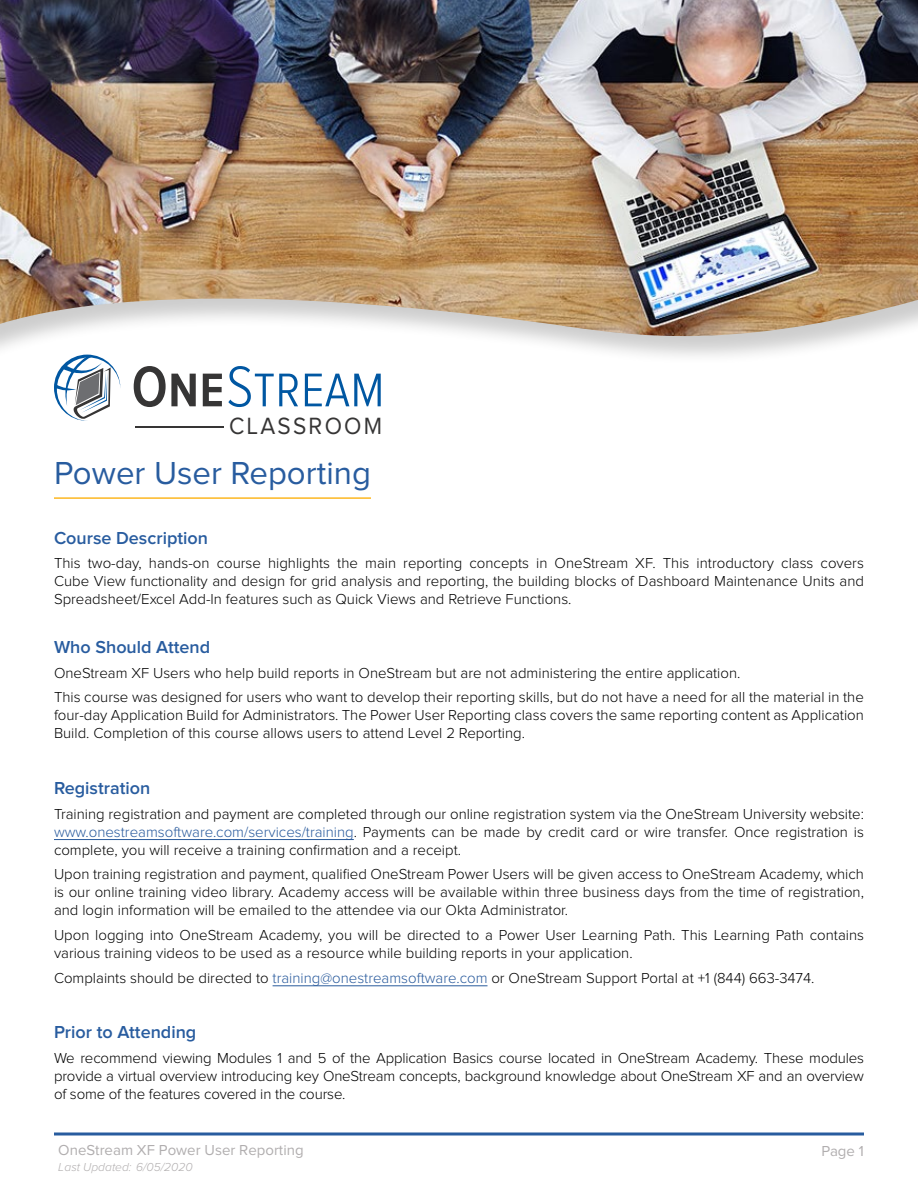
<style>
.page{position:relative;width:918px;height:1188px;background:#fff}
.page>*{position:absolute;margin:0;border:0;box-sizing:border-box;transform-origin:0 0}
.t1{font:33px "Proxima Nova";color:#285c9f}
.t2{font:24.45px "Proxima Nova S";letter-spacing:.1em;color:#363535;scale:.93 1}
.t3{font:600 18px "Proxima Nova";color:#285c9f}
.t4{font:300 15px/18px "Proxima Nova";color:#000;text-align:justify}
.t5{font:15px "Proxima Nova";color:#b1aeaf}
.t6{font:italic 300 12px "Proxima Nova";color:#b1aeaf}
.s1{color:#2a5b9d}
</style>
<div class="page">
<svg style="left:54px;top:1132px;width:810px;height:4px;background:#5d84b6"></svg>
<hr style="left:135px;top:426px;width:89px;height:1px;background:#363535">
<svg style="left:134px;top:366px;width:88px;height:41px"></svg>
<svg style="left:228px;top:366px;width:153px;height:41px"></svg>
<svg style="left:54px;top:365px;width:66px;height:56px"></svg>
<div style="left:0;top:0;width:918px;height:365px;background:#000;opacity:.2"></div>
<img style="left:0;top:0;width:918px;height:338px">
<hr style="left:54px;top:497px;width:317px;height:2px;background:#fdb721">
<hr style="left:54px;top:839px;width:300px;height:1px;background:#2a5b9d">
<hr style="left:273px;top:986px;width:215px;height:1px;background:#2a5b9d">
<h2 class="t2" style="left:229px;top:412px;width:166px">CLASSROOM</h2>
<h1 class="t1" style="left:54px;top:454px;width:318px">Power User Reporting</h1>
<p class="t3" style="left:54px;top:527px;width:156px">Course Description</p>
<p class="t4" style="left:54px;top:555px;width:812px">This two-day, hands-on course highlights the main reporting concepts in OneStream XF. This introductory class covers Cube View functionality and design for grid analysis and reporting, the building blocks of Dashboard Maintenance Units and Spreadsheet/Excel Add-In features such as Quick Views and Retrieve Functions.</p>
<p class="t3" style="left:54px;top:637px;width:158px">Who Should Attend</p>
<p class="t4" style="left:54px;top:661px;width:811px;line-height:24.8px">OneStream XF Users who help build reports in OneStream but are not administering the entire application.<br>This course was designed for users who want to develop their reporting skills, but do not have a need for all the material in the</p>
<p class="t4" style="left:54px;top:707px;width:811px">four-day Application Build for Administrators. The Power User Reporting class covers the same reporting content as Application<br>Build. Completion of this course allows users to attend Level 2 Reporting.</p>
<p class="t3" style="left:54px;top:777px;width:98px">Registration</p>
<p class="t4" style="left:54px;top:805px;width:812px">Training registration and payment are completed through our online registration system via the OneStream University website: <span class="s1">www.onestreamsoftware.com/services/training</span>. Payments can be made by credit card or wire transfer. Once registration is complete, you will receive a training confirmation and a receipt.</p>
<p class="t4" style="left:54px;top:865px;width:812px">Upon training registration and payment, qualified OneStream Power Users will be given access to OneStream Academy, which is our online training video library. Academy access will be available within three business days from the time of registration, and login information will be emailed to the attendee via our Okta Administrator.</p>
<p class="t4" style="left:54px;top:926px;width:812px">Upon logging into OneStream Academy, you will be directed to a Power User Learning Path. This Learning Path contains various training videos to be used as a resource while building reports in your application.</p>
<p class="t4" style="left:54px;top:969px;width:762px">Complaints should be directed to <span class="s1">training@onestreamsoftware.com</span> or OneStream Support Portal at +1 (844) 663-3474.</p>
<p class="t3" style="left:54px;top:1022px;width:144px">Prior to Attending</p>
<p class="t4" style="left:54px;top:1049px;width:812px">We recommend viewing Modules 1 and 5 of the Application Basics course located in OneStream Academy. These modules provide a virtual overview introducing key OneStream concepts, background knowledge about OneStream XF and an overview of some of the features covered in the course.</p>
<p class="t5" style="left:58px;top:1141px;width:247px">OneStream XF Power User Reporting</p>
<p class="t6" style="left:58px;top:1160px;width:136px">Last Updated: 6/05/2020</p>
<p class="t5" style="left:822px;top:1142px;width:44px">Page 1</p>
</div>
